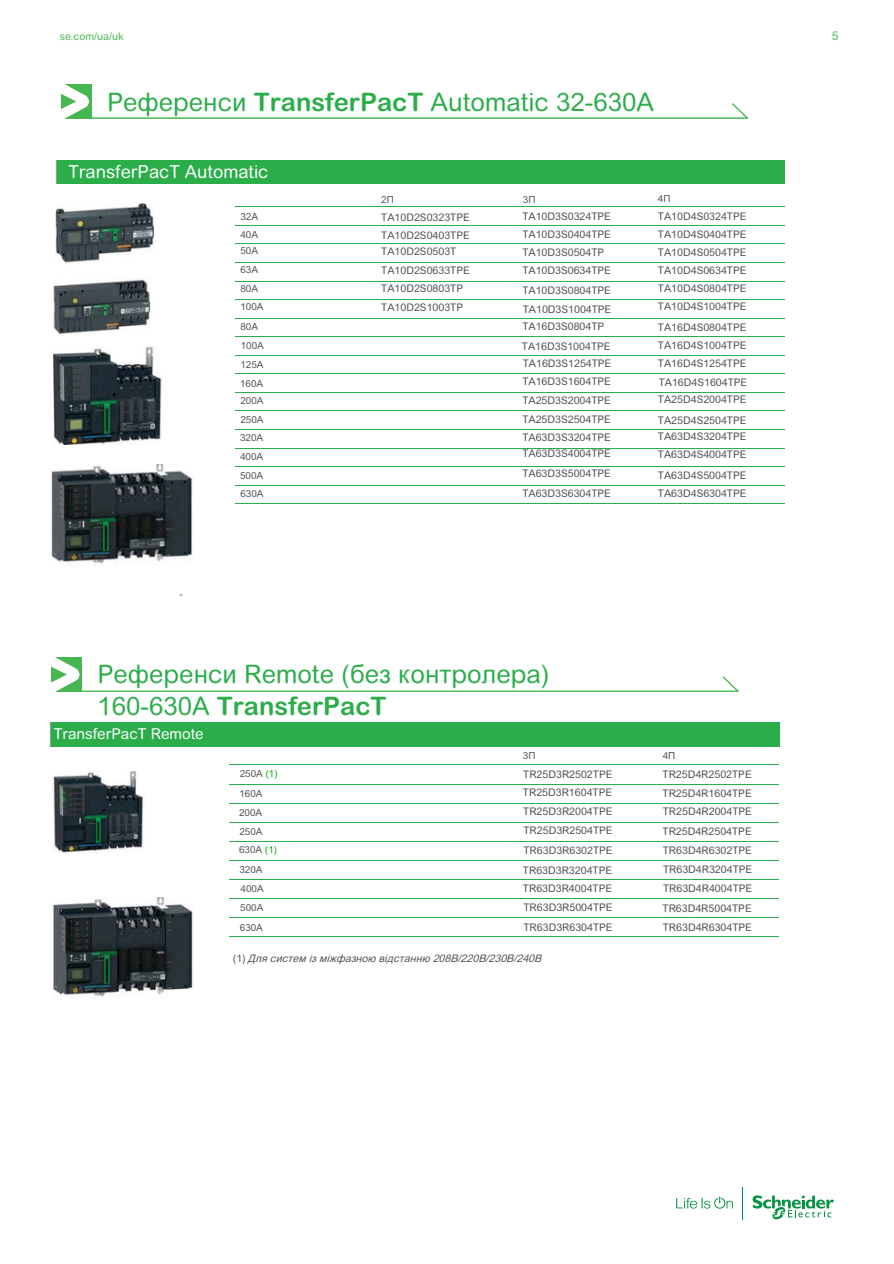
<style>
.page{position:relative;width:894px;height:1264px;background:#fff}
.page>*{position:absolute;margin:0;border:0;box-sizing:border-box;transform-origin:0 0}
.t1{font:25.5px/32.5px "Arial Rounded MT Pro Cyr";color:#2bad4a}
.t2{font:18px "Arial Rounded MT Pro Cyr";color:#fff}
.t3{font:15px "Arial Rounded MT Pro Cyr";color:#fff}
.t4{font:12px "Arial Rounded MT Pro Cyr";color:#46b751}
.t5{font:10.5px/18px "Arial Rounded MT Pro Cyr";color:#514e4e}
.t6{font:italic 10.5px "Arial Rounded MT Pro Cyr";color:#514e4e}
.t7{font:10.5px "Arial Rounded MT Pro Cyr";color:#46b751}
.t8{font:9.75px/18.9px "Arial Rounded MT Pro Cyr";color:#514e4e}
.s1{font-weight:700}
.s2{color:#0a0}
.s3{font-style:normal}
</style>
<div class="page">
<img style="left:52px;top:771px;width:92px;height:81px">
<img style="left:52px;top:897px;width:141px;height:101px">
<img style="left:55px;top:204px;width:98px;height:59px">
<img style="left:52px;top:278px;width:98px;height:57px">
<img style="left:54px;top:347px;width:108px;height:98px">
<img style="left:51px;top:464px;width:142px;height:101px">
<div style="left:55px;top:160px;width:729px;height:24px;background:#2bad4a"></div>
<div style="left:49px;top:723px;width:729px;height:23px;background:#2bad4a"></div>
<svg style="left:61px;top:84px;width:687px;height:35px"></svg>
<svg style="left:51px;top:657px;width:688px;height:35px"></svg>
<hr style="left:235px;top:225px;width:549px;height:1px;background:#2bad4a">
<hr style="left:235px;top:206px;width:549px;height:1px;background:#2bad4a">
<hr style="left:235px;top:243px;width:549px;height:1px;background:#2bad4a">
<hr style="left:235px;top:262px;width:549px;height:1px;background:#2bad4a">
<hr style="left:235px;top:281px;width:549px;height:1px;background:#2bad4a">
<hr style="left:235px;top:299px;width:549px;height:1px;background:#2bad4a">
<hr style="left:235px;top:318px;width:549px;height:1px;background:#2bad4a">
<hr style="left:235px;top:336px;width:549px;height:1px;background:#2bad4a">
<hr style="left:235px;top:355px;width:549px;height:1px;background:#2bad4a">
<hr style="left:235px;top:373px;width:549px;height:1px;background:#2bad4a">
<hr style="left:235px;top:392px;width:549px;height:1px;background:#2bad4a">
<hr style="left:235px;top:410px;width:549px;height:1px;background:#2bad4a">
<hr style="left:235px;top:429px;width:549px;height:1px;background:#2bad4a">
<hr style="left:235px;top:485px;width:549px;height:1px;background:#2bad4a">
<hr style="left:235px;top:466px;width:549px;height:1px;background:#2bad4a">
<hr style="left:235px;top:448px;width:549px;height:1px;background:#2bad4a">
<hr style="left:235px;top:503px;width:549px;height:1px;background:#2bad4a">
<hr style="left:230px;top:783px;width:548px;height:1px;background:#2bad4a">
<hr style="left:230px;top:764px;width:548px;height:1px;background:#2bad4a">
<hr style="left:230px;top:802px;width:548px;height:1px;background:#2bad4a">
<hr style="left:230px;top:822px;width:548px;height:1px;background:#2bad4a">
<hr style="left:230px;top:841px;width:548px;height:1px;background:#2bad4a">
<hr style="left:230px;top:860px;width:548px;height:1px;background:#2bad4a">
<hr style="left:230px;top:879px;width:548px;height:1px;background:#2bad4a">
<hr style="left:230px;top:898px;width:548px;height:1px;background:#2bad4a">
<hr style="left:230px;top:917px;width:548px;height:1px;background:#2bad4a">
<hr style="left:230px;top:936px;width:548px;height:1px;background:#2bad4a">
<svg style="left:676px;top:1196px;width:56px;height:12px"></svg>
<svg style="left:752px;top:1195px;width:81px;height:25px"></svg>
<hr style="left:742px;top:1187px;width:1px;height:32px;background:#00943d">
<p class="t7" style="left:60px;top:30px;width:65px">se.com/ua/uk</p>
<h1 class="t1" style="left:107px;top:86px;width:548px">Референси <span class="s1">TransferPacT</span> Automatic 32-630A</h1>
<h2 class="t2" style="left:68px;top:161px;width:201px">TransferPacT Automatic</h2>
<p class="t8" style="left:240px;top:208px;width:19px;line-height:18px">32A<br>40A</p>
<p class="t8" style="left:240px;top:241px;width:25px">50A<br>63A<br>80A<br>100A<br>80A<br>100A<br>125A<br>160A</p>
<p class="t8" style="left:240px;top:391px;width:25px;text-align:justify">200A 250A 320A 400A 500A 630A</p>
<p class="t8" style="left:381px;top:190px;width:14px">2П</p>
<p class="t5" style="left:381px;top:209px;width:90px">TA10D2S0323TPE<br>TA10D2S0403TPE</p>
<p class="t5" style="left:381px;top:242px;width:90px;line-height:19px">TA10D2S0503T<br>TA10D2S0633TPE</p>
<p class="t5" style="left:381px;top:279px;width:83px;line-height:19px">TA10D2S0803TP<br>TA10D2S1003TP</p>
<p class="t8" style="left:523px;top:190px;width:14px">3П</p>
<p class="t5" style="left:522px;top:207px;width:90px">TA10D3S0324TPE<br>TA10D3S0404TPE<br>TA10D3S0504TP<br>TA10D3S0634TPE</p>
<p class="t5" style="left:522px;top:281px;width:90px;line-height:18.8px">TA10D3S0804TPE<br>TA10D3S1004TPE</p>
<p class="t5" style="left:522px;top:317px;width:90px;line-height:19.2px">TA16D3S0804TP<br>TA16D3S1004TPE</p>
<p class="t5" style="left:522px;top:354px;width:90px;text-align:justify">TA16D3S1254TPE TA16D3S1604TPE TA25D3S2004TPE TA25D3S2504TPE TA63D3S3204TPE</p>
<p class="t5" style="left:522px;top:444px;width:90px;line-height:19px">TA63D3S4004TPE<br>TA63D3S5004TPE</p>
<p class="t5" style="left:522px;top:484px;width:90px">TA63D3S6304TPE</p>
<p class="t8" style="left:657px;top:189px;width:14px">4П</p>
<p class="t5" style="left:657px;top:207px;width:90px;text-align:justify">TA10D4S0324TPE TA10D4S0404TPE TA10D4S0504TPE TA10D4S0634TPE TA10D4S0804TPE TA10D4S1004TPE</p>
<p class="t5" style="left:657px;top:318px;width:91px;line-height:18.5px;text-align:justify">TA16D4S0804TPE TA16D4S1004TPE TA16D4S1254TPE TA16D4S1604TPE</p>
<p class="t5" style="left:657px;top:390px;width:90px;line-height:20.2px">TA25D4S2004TPE<br>TA25D4S2504TPE</p>
<p class="t5" style="left:657px;top:428px;width:90px">TA63D4S3204TPE<br>TA63D4S4004TPE</p>
<p class="t5" style="left:657px;top:466px;width:90px">TA63D4S5004TPE<br>TA63D4S6304TPE</p>
<h1 class="t1" style="left:97px;top:658px;width:453px">Референси Remote (без контролера)<br>160-630A <span class="s1">TransferPacT</span></h1>
<h3 class="t3" style="left:54px;top:725px;width:151px">TransferPacT Remote</h3>
<p class="t8" style="left:239px;top:764px;width:40px;line-height:19.4px">250A <span class="s2">(1)<br></span>160A</p>
<p class="t8" style="left:239px;top:822px;width:40px">250A<br>630A <span class="s2">(1)<br></span>320A<br>400A<br>500A<br>630A</p>
<p class="t8" style="left:239px;top:803px;width:25px">200A</p>
<p class="t8" style="left:522px;top:746px;width:14px">3П</p>
<p class="t5" style="left:523px;top:765px;width:91px;line-height:18.5px;text-align:justify">TR25D3R2502TPE TR25D3R1604TPE TR25D3R2004TPE</p>
<p class="t5" style="left:523px;top:821px;width:91px;line-height:19.6px;text-align:justify">TR25D3R2504TPE TR63D3R6302TPE TR63D3R3204TPE</p>
<p class="t5" style="left:523px;top:878px;width:91px;line-height:20px;text-align:justify">TR63D3R4004TPE TR63D3R5004TPE TR63D3R6304TPE</p>
<p class="t6" style="left:233px;top:951px;width:313px"><span class="s3">( 1 )</span> Длясистем ізміжфазною відстанню 208В/220В/230B/240B</p>
<p class="t8" style="left:662px;top:746px;width:14px">4П</p>
<p class="t5" style="left:662px;top:765px;width:91px;line-height:19.2px">TR25D4R2502TPE<br>TR25D4R1604TPE</p>
<p class="t5" style="left:662px;top:802px;width:91px;line-height:19.2px;text-align:justify">TR25D4R2004TPE TR25D4R2504TPE TR63D4R6302TPE TR63D4R3204TPE TR63D4R4004TPE TR63D4R5004TPE TR63D4R6304TPE</p>
<p class="t4" style="left:831px;top:29px;width:8px">5</p>
</div>
